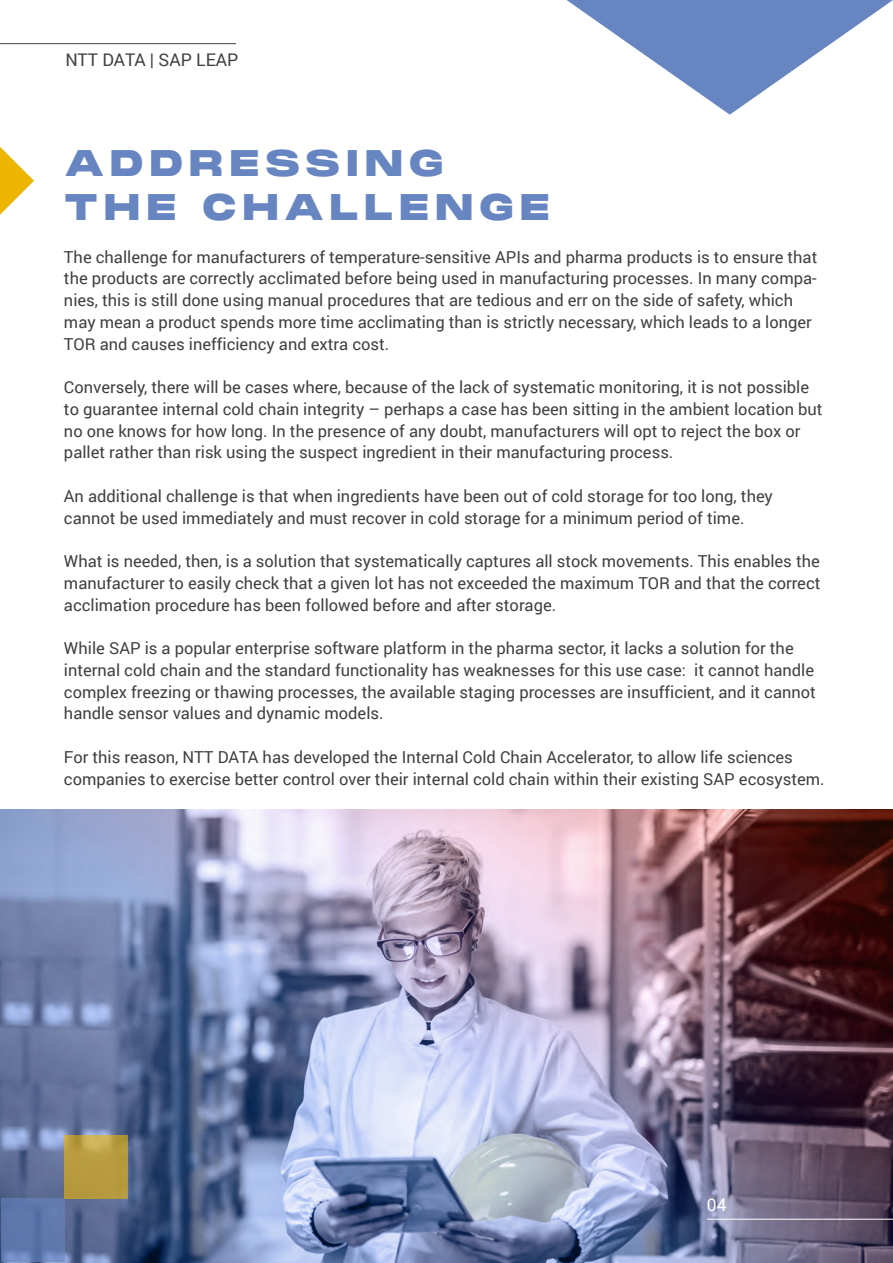
<style>
.page{position:relative;width:893px;height:1263px;background:#fff}
.page>*{position:absolute;margin:0;border:0;box-sizing:border-box;transform-origin:0 0}
.t1{font:36px/43.2px "Monument Extended";letter-spacing:.14em;color:#6785c1}
.t2{font:17.4px "Roboto";color:#404040}
.t3{font:17.4px "Roboto";color:#fff}
.t4{font:16.5px/21.8px "Roboto";color:#404040}
</style>
<div class="page">
<img style="left:0;top:810px;width:893px;height:453px">
<svg style="left:0;top:147px;width:34px;height:68px"></svg>
<svg style="left:567px;top:0;width:326px;height:115px"></svg>
<hr style="left:707px;top:1219px;width:186px;height:1px;background:#fff">
<hr style="left:0;top:43px;width:236px;height:1px;background:#404040">
<svg style="left:1px;top:1198px;width:63px;height:63px;background:#6078ad"></svg>
<svg style="left:64px;top:1136px;width:63px;height:62px;background:#b89d41"></svg>
<p class="t2" style="left:65px;top:48px;width:175px">NTT DATA | SAP LEAP</p>
<h1 class="t1" style="left:64px;top:142px;width:488px">ADDRESSING<br>THE CHALLENGE</h1>
<p class="t4" style="left:64px;top:245px;width:755px">The challenge for manufacturers of temperature-sensitive APIs and pharma products is to ensure that the products are correctly acclimated before being used in manufacturing processes. In many compa&shy;nies, this is still done using manual procedures that are tedious and err on the side of safety, which may mean a product spends more time acclimating than is strictly necessary, which leads to a longer TOR and causes inefficiency and extra cost.</p>
<p class="t4" style="left:64px;top:376px;width:760px">Conversely, there will be cases where, because of the lack of systematic monitoring, it is not possible to guarantee internal cold chain integrity – perhaps a case has been sitting in the ambient location but no one knows for how long. In the presence of any doubt, manufacturers will opt to reject the box or pallet rather than risk using the suspect ingredient in their manufacturing process.</p>
<p class="t4" style="left:64px;top:484px;width:710px">An additional challenge is that when ingredients have been out of cold storage for too long, they cannot be used immediately and must recover in cold storage for a minimum period of time.</p>
<p class="t4" style="left:64px;top:550px;width:758px;text-align:justify">What is needed, then, is a solution that systematically captures all stock movements. This enables the manufacturer to easily check that a given lot has not exceeded the maximum TOR and that the correct acclimation procedure has been followed before and after storage.</p>
<p class="t4" style="left:64px;top:637px;width:753px">While SAP is a popular enterprise software platform in the pharma sector, it lacks a solution for the internal cold chain and the standard functionality has weaknesses for this use case: it cannot handle complex freezing or thawing processes, the available staging processes are insufficient, and it cannot handle sensor values and dynamic models.</p>
<p class="t4" style="left:64px;top:745px;width:762px">For this reason, NTT DATA has developed the Internal Cold Chain Accelerator, to allow life sciences companies to exercise better control over their internal cold chain within their existing SAP ecosystem.</p>
<p class="t3" style="left:707px;top:1193px;width:21px">04</p>
</div>
